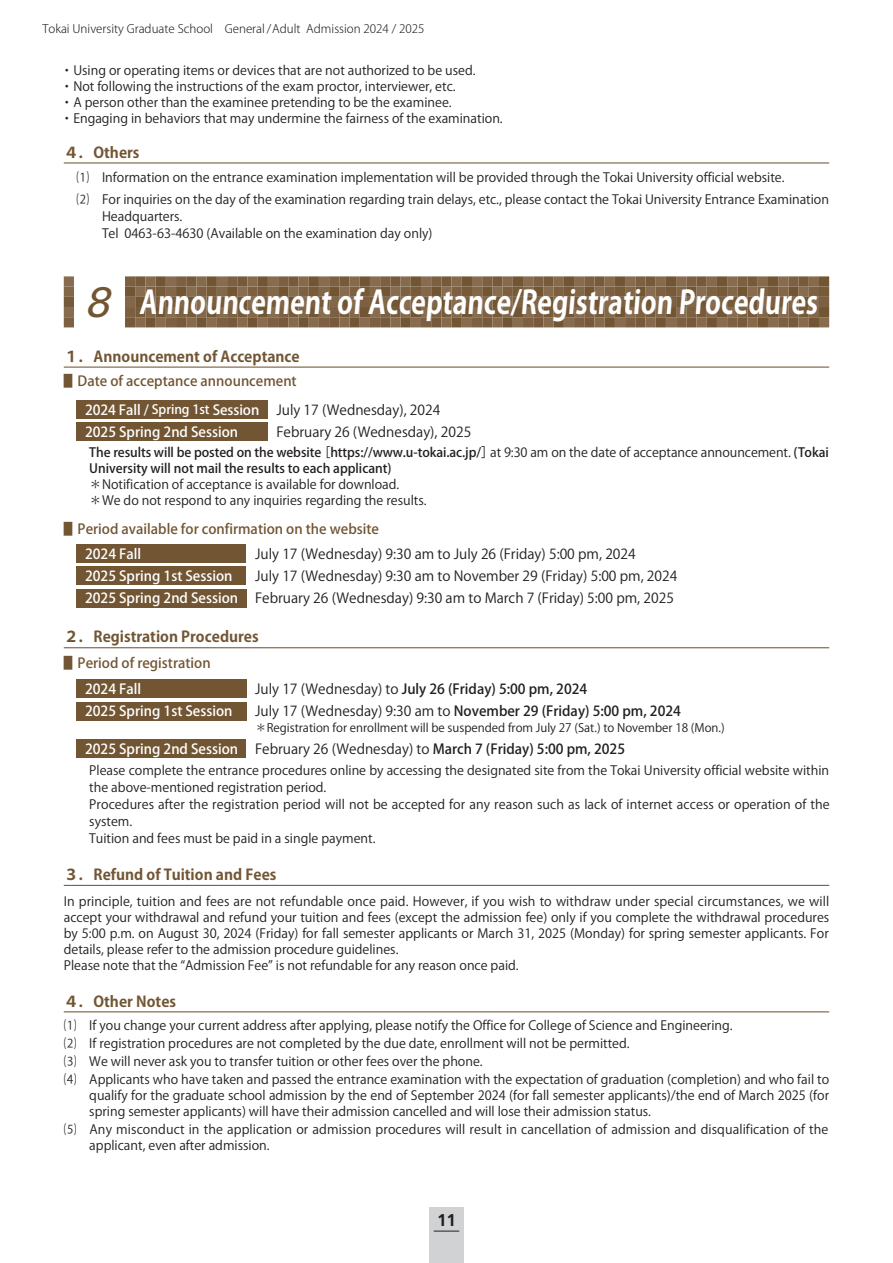
<style>
.page{position:relative;width:893px;height:1263px;background:#fff}
.page>*{position:absolute;margin:0;border:0;box-sizing:border-box;transform-origin:0 0}
.t1{font:700 31.95px "Koz Go Pro";color:#fff;scale:.84 1}
.t2{font:700 16.95px "Frutiger";color:#231f20}
.t3{font:700 14.85px "Koz Go Pro";color:#725634}
.t4{font:13.8px/22.4px "Koz Go Pro";color:#231f20;text-align:right}
.t5{font:500 13.8px "Koz Go Pro";color:#231f20}
.t6{font:500 13.8px/28.7px "Koz Go Pro";color:#725634}
.t7{font:500 13.8px "Koz Go Pro";color:#fff}
.t8{font:12.75px/15.9px "Koz Go Pro";color:#231f20}
.t9{font:500 12.75px/15.9px "Koz Go Pro";letter-spacing:-.005em;color:#231f20}
.t10{font:11.7px "Koz Go Pro";color:#231f20}
.t11{font:300 11.7px "Koz Go Pro";color:#231f20}
.s1{font-family:"Univers";font-weight:400;font-style:italic;font-size:42.45px;color:#725634}
.s2{color:#fff}
.s3{font-size:12.75px;color:#fff}
.s4{font-weight:400;color:#231f20}
.s5{font-weight:400}
.s6{font-weight:500;color:#fff}
</style>
<div class="page">
<div style="left:429px;top:1208px;width:34px;height:55px;background:#d1d2d4"></div>
<svg style="left:434px;top:1231px;width:25px;height:1px"></svg>
<hr style="left:64px;top:162px;width:765px;height:1px;background:#725634">
<hr style="left:64px;top:367px;width:765px;height:1px;background:#725634">
<hr style="left:64px;top:647px;width:765px;height:1px;background:#725634">
<hr style="left:64px;top:885px;width:765px;height:1px;background:#725634">
<hr style="left:64px;top:1011px;width:765px;height:1px;background:#725634">
<svg style="left:64px;top:276px;width:765px;height:51px;background:#886f53"></svg>
<div style="left:77px;top:400px;width:191px;height:18px;background:#725634"></div>
<div style="left:77px;top:423px;width:191px;height:18px;background:#725634"></div>
<div style="left:77px;top:544px;width:170px;height:18px;background:#725634"></div>
<div style="left:77px;top:567px;width:170px;height:18px;background:#725634"></div>
<div style="left:77px;top:589px;width:170px;height:18px;background:#725634"></div>
<div style="left:77px;top:680px;width:170px;height:18px;background:#725634"></div>
<div style="left:77px;top:702px;width:170px;height:18px;background:#725634"></div>
<div style="left:77px;top:739px;width:170px;height:18px;background:#725634"></div>
<p class="t11" style="left:43px;top:21px;width:384px">Tokai University Graduate School　General /Adult Admission 2024 / 2025</p>
<p class="t8" style="left:61px;top:63px;width:444px">・Using or operating items or devices that are not authorized to be used.・Not following the instructions of the exam proctor, interviewer, etc.<br>・A person other than the examinee pretending to be the examinee.・Engaging in behaviors that may undermine the fairness of the examination.</p>
<p class="t3" style="left:64px;top:143px;width:77px">４．Others</p>
<p class="t8" style="left:77px;top:167px;width:754px;line-height:21.3px">⑴　Information on the entrance examination implementation will be provided through the Tokai University official website.<br>⑵　For inquiries on the day of the examination regarding train delays, etc., please contact the Tokai University Entrance Examination</p>
<p class="t8" style="left:77px;top:208px;width:357px;line-height:17px;text-indent:26px">Headquarters.<br>　　Tel 0463-63-4630 (Available on the examination day only)</p>
<h1 class="t1" style="left:85px;top:282px;width:878px"><span class="s1">8</span> Announcement of Acceptance/Registration Procedures</h1>
<p class="t3" style="left:64px;top:347px;width:237px">１．Announcement of Acceptance</p>
<p class="t6" style="left:85px;top:367px;width:357px;text-indent:-21px">▋Date of acceptance announcement<br><span class="s2">2024 Fall /</span> <span class="s3">Spring 1st</span> <span class="s2">Session</span> <span class="s4">July 17 (Wednesday), 2024</span></p>
<p class="t7" style="left:85px;top:423px;width:155px">2025 Spring 2nd Session</p>
<p class="t4" style="left:276px;top:421px;width:196px">February 26 (Wednesday), 2025</p>
<p class="t9" style="left:89px;top:445px;width:741px">The results will be posted on the website ［https://www.u-tokai.ac.jp/］<span class="s5">at 9:30 am on the date of acceptance announcement.</span> (Tokai<br>University will not mail the results to each applicant)</p>
<p class="t8" style="left:89px;top:477px;width:339px">＊Notification of acceptance is available for download.＊We do not respond to any inquiries regarding the results.</p>
<p class="t6" style="left:64px;top:515px;width:317px">▋Period available for confirmation on the website</p>
<p class="t7" style="left:85px;top:545px;width:58px">2024 Fall</p>
<p class="t4" style="left:255px;top:543px;width:382px">July 17 (Wednesday) 9:30 am to July 26 (Friday) 5:00 pm, 2024</p>
<p class="t7" style="left:85px;top:567px;width:149px">2025 Spring 1st Session</p>
<p class="t4" style="left:85px;top:565px;width:594px">July 17 (Wednesday) 9:30 am to November 29 (Friday) 5:00 pm, 2024<br><span class="s6">2025 Spring 2nd Session</span> February 26 (Wednesday) 9:30 am to March 7 (Friday) 5:00 pm, 2025</p>
<p class="t3" style="left:64px;top:627px;width:196px">２．Registration Procedures</p>
<p class="t6" style="left:64px;top:649px;width:148px">▋Period of registration</p>
<p class="t7" style="left:85px;top:680px;width:58px">2024 Fall</p>
<p class="t5" style="left:255px;top:680px;width:334px"><span class="s5">July 17 (Wednesday) to</span> July 26 (Friday) 5:00 pm, 2024</p>
<p class="t7" style="left:85px;top:702px;width:149px">2025 Spring 1st Session</p>
<p class="t5" style="left:255px;top:702px;width:427px"><span class="s5">July 17 (Wednesday) 9:30 am to</span> November 29 (Friday) 5:00 pm, 2024</p>
<p class="t10" style="left:255px;top:720px;width:471px">＊Registration for enrollment will be suspended from July 27 (Sat.) to November 18 (Mon.)</p>
<p class="t5" style="left:85px;top:740px;width:542px"><span class="s2">2025 Spring 2nd Session</span> <span class="s5">February 26 (Wednesday) to</span> March 7 (Friday) 5:00 pm, 2025</p>
<p class="t8" style="left:89px;top:762px;width:742px;line-height:17px">Please complete the entrance procedures online by accessing the designated site from the Tokai University official website within the above-mentioned registration period.<br>Procedures after the registration period will not be accepted for any reason such as lack of internet access or operation of the system.<br>Tuition and fees must be paid in a single payment.</p>
<p class="t3" style="left:64px;top:865px;width:214px">３．Refund of Tuition and Fees</p>
<p class="t8" style="left:64px;top:893px;width:767px">In principle, tuition and fees are not refundable once paid. However, if you wish to withdraw under special circumstances, we will accept your withdrawal and refund your tuition and fees (except the admission fee) only if you complete the withdrawal procedures by 5:00 p.m. on August 30, 2024 (Friday) for fall semester applicants or March 31, 2025 (Monday) for spring semester applicants. For details, please refer to the admission procedure guidelines.<br>Please note that the “Admission Fee” is not refundable for any reason once paid.</p>
<p class="t3" style="left:64px;top:991px;width:114px">４．Other Notes</p>
<p class="t8" style="left:64px;top:1017px;width:767px;line-height:18.1px">⑴　If you change your current address after applying, please notify the Office for College of Science and Engineering.<br>⑵　If registration procedures are not completed by the due date, enrollment will not be permitted.<br>⑶　We will never ask you to transfer tuition or other fees over the phone.<br>⑷　Applicants who have taken and passed the entrance examination with the expectation of graduation (completion) and who fail to</p>
<p class="t8" style="left:89px;top:1088px;width:741px">qualify for the graduate school admission by the end of September 2024 (for fall semester applicants)/the end of March 2025 (for spring semester applicants) will have their admission cancelled and will lose their admission status.</p>
<p class="t8" style="left:89px;top:1122px;width:741px;text-indent:-26px">⑸　Any misconduct in the application or admission procedures will result in cancellation of admission and disqualification of the applicant, even after admission.</p>
<h2 class="t2" style="left:437px;top:1210px;width:20px">11</h2>
</div>
